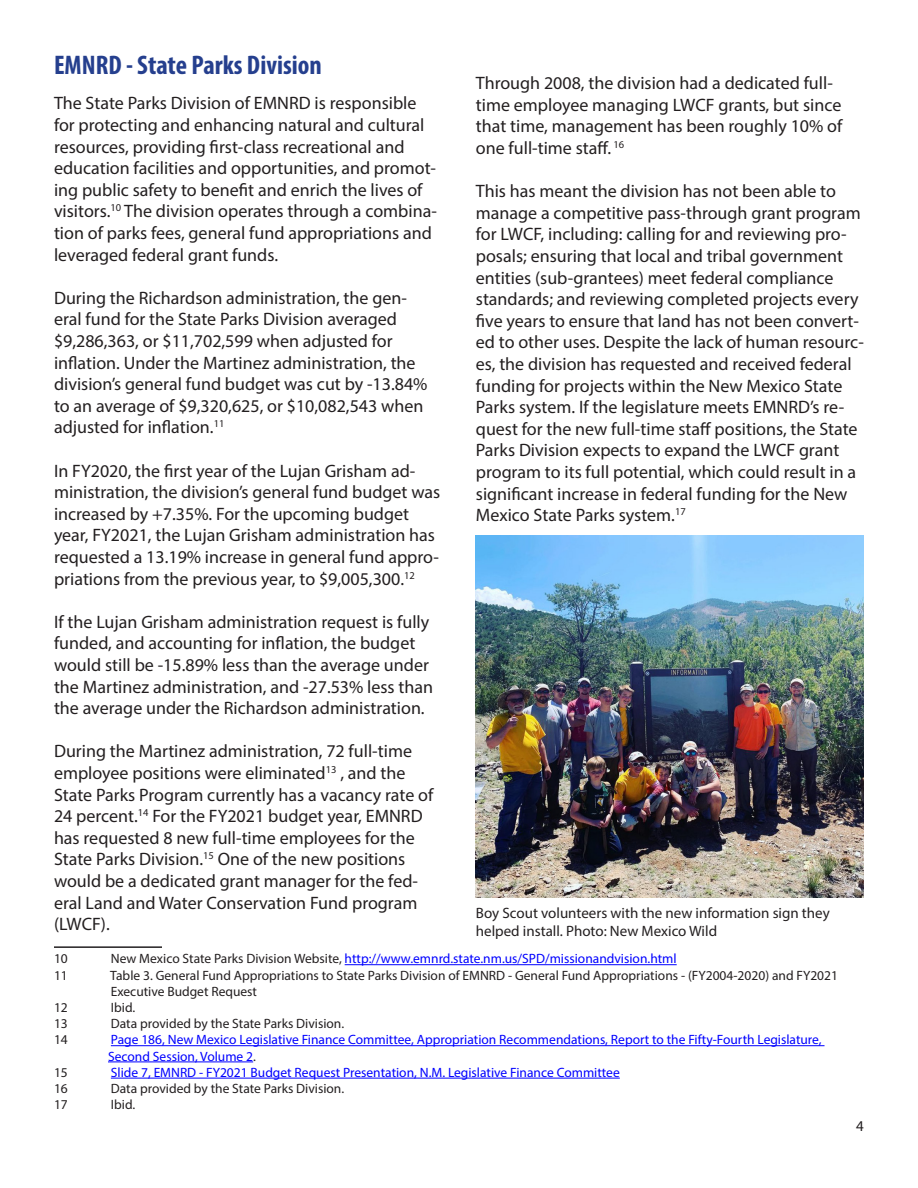
<style>
.page{position:relative;width:918px;height:1188px;background:#fff}
.page>*{position:absolute;margin:0;border:0;box-sizing:border-box;transform-origin:0 0}
.blue_header{font:700 condensed 27px "Myriad Pro";color:#253f8e}
.t1{font:18px/21.6px "Myriad Pro";color:#231f20}
.t2{font:15px/18px "Myriad Pro";color:#231f20}
.Footnote_text{font:13.5px "Myriad Pro";color:#00f}
.Footnote_text-2{font:13.5px "Myriad Pro";color:#231f20}
.s1{color:#231f20}
</style>
<div class="page">
<hr style="left:54px;top:946px;width:108px;height:2px;background:#231f20">
<hr style="left:345px;top:964px;width:332px;height:1px;background:#00f">
<hr style="left:111px;top:1045px;width:714px;height:1px;background:#00f">
<hr style="left:108px;top:1062px;width:145px;height:1px;background:#00f">
<hr style="left:111px;top:1078px;width:509px;height:1px;background:#00f">
<img style="left:476px;top:535px;width:388px;height:362px">
<p class="blue_header" style="left:54px;top:48px;width:269px">EMNRD - State Parks Division</p>
<p class="t1" style="left:54px;top:92px;width:384px">The State Parks Division of EMNRD is responsible for protecting and enhancing natural and cultural resources, providing first-class recreational and education facilities and opportunities, and promot&shy;ing public safety to benefit and enrich the lives of visitors.<sup>10</sup> The division operates through a combina&shy;tion of parks fees, general fund appropriations and leveraged federal grant funds.</p>
<p class="t1" style="left:54px;top:287px;width:375px">During the Richardson administration, the gen&shy;eral fund for the State Parks Division averaged $9,286,363, or $11,702,599 when adjusted for inflation. Under the Martinez administration, the division’s general fund budget was cut by -13.84% to an average of $9,320,625, or $10,082,543 when adjusted for inflation.<sup>11</sup></p>
<p class="t1" style="left:54px;top:459px;width:388px">In FY2020, the first year of the Lujan Grisham ad&shy;ministration, the division’s general fund budget was increased by +7.35%. For the upcoming budget year, FY2021, the Lujan Grisham administration has requested a 13.19% increase in general fund appro&shy;priations from the previous year, to $9,005,300.<sup>12</sup></p>
<p class="t1" style="left:54px;top:611px;width:381px">If the Lujan Grisham administration request is fully funded, and accounting for inflation, the budget would still be -15.89% less than the average under the Martinez administration, and -27.53% less than the average under the Richardson administration.</p>
<p class="t1" style="left:54px;top:740px;width:381px">During the Martinez administration, 72 full-time employee positions were eliminated<sup>13</sup> , and the State Parks Program currently has a vacancy rate of 24 percent.<sup>14</sup> For the FY2021 budget year, EMNRD has requested 8 new full-time employees for the State Parks Division.<sup>15</sup> One of the new positions would be a dedicated grant manager for the fed&shy;eral Land and Water Conservation Fund program (LWCF).</p>
<p class="Footnote_text-2" style="left:54px;top:951px;width:15px">10</p>
<p class="Footnote_text" style="left:111px;top:951px;width:567px"><span class="s1">New Mexico State Parks Division Website,</span> http://www.emnrd.state.nm.us/SPD/missionandvision.html</p>
<p class="Footnote_text-2" style="left:54px;top:967px;width:15px">11</p>
<p class="Footnote_text-2" style="left:110px;top:967px;width:729px">Table 3. General Fund Appropriations to State Parks Division of EMNRD - General Fund Appropriations - (FY2004-2020) and FY2021</p>
<p class="Footnote_text-2" style="left:111px;top:983px;width:148px">Executive Budget Request</p>
<p class="Footnote_text-2" style="left:54px;top:999px;width:15px">12</p>
<p class="Footnote_text-2" style="left:111px;top:999px;width:26px">Ibid.</p>
<p class="Footnote_text-2" style="left:54px;top:1015px;width:15px">13</p>
<p class="Footnote_text-2" style="left:111px;top:1015px;width:235px">Data provided by the State Parks Division.</p>
<p class="Footnote_text-2" style="left:54px;top:1032px;width:15px">14</p>
<p class="Footnote_text" style="left:111px;top:1032px;width:712px">Page 186, New Mexico Legislative Finance Committee, Appropriation Recommendations, Report to the Fifty-Fourth Legislature,</p>
<p class="Footnote_text" style="left:108px;top:1048px;width:149px">Second Session, Volume 2<span class="s1">.</span></p>
<p class="Footnote_text-2" style="left:54px;top:1064px;width:15px">15</p>
<p class="Footnote_text" style="left:111px;top:1064px;width:510px">Slide 7, EMNRD - FY2021 Budget Request Presentation, N.M. Legislative Finance Committee</p>
<p class="Footnote_text-2" style="left:54px;top:1080px;width:15px">16</p>
<p class="Footnote_text-2" style="left:111px;top:1080px;width:235px">Data provided by the State Parks Division.</p>
<p class="Footnote_text-2" style="left:54px;top:1096px;width:15px">17</p>
<p class="Footnote_text-2" style="left:111px;top:1096px;width:26px">Ibid.</p>
<p class="t1" style="left:476px;top:72px;width:368px">Through 2008, the division had a dedicated full&shy;time employee managing LWCF grants, but since that time, management has been roughly 10% of one full-time staff. <sup>16</sup></p>
<p class="t1" style="left:476px;top:180px;width:390px">This has meant the division has not been able to manage a competitive pass-through grant program for LWCF, including: calling for and reviewing pro&shy;posals; ensuring that local and tribal government entities (sub-grantees) meet federal compliance standards; and reviewing completed projects every five years to ensure that land has not been convert&shy;ed to other uses. Despite the lack of human resourc&shy;es, the division has requested and received federal funding for projects within the New Mexico State Parks system. If the legislature meets EMNRD’s re&shy;quest for the new full-time staff positions, the State Parks Division expects to expand the LWCF grant program to its full potential, which could result in a significant increase in federal funding for the New Mexico State Parks system.<sup>17</sup></p>
<p class="t2" style="left:476px;top:904px;width:355px">Boy Scout volunteers with the new information sign they helped install. Photo: New Mexico Wild</p>
<p class="t2" style="left:856px;top:1116px;width:9px">4</p>
</div>
